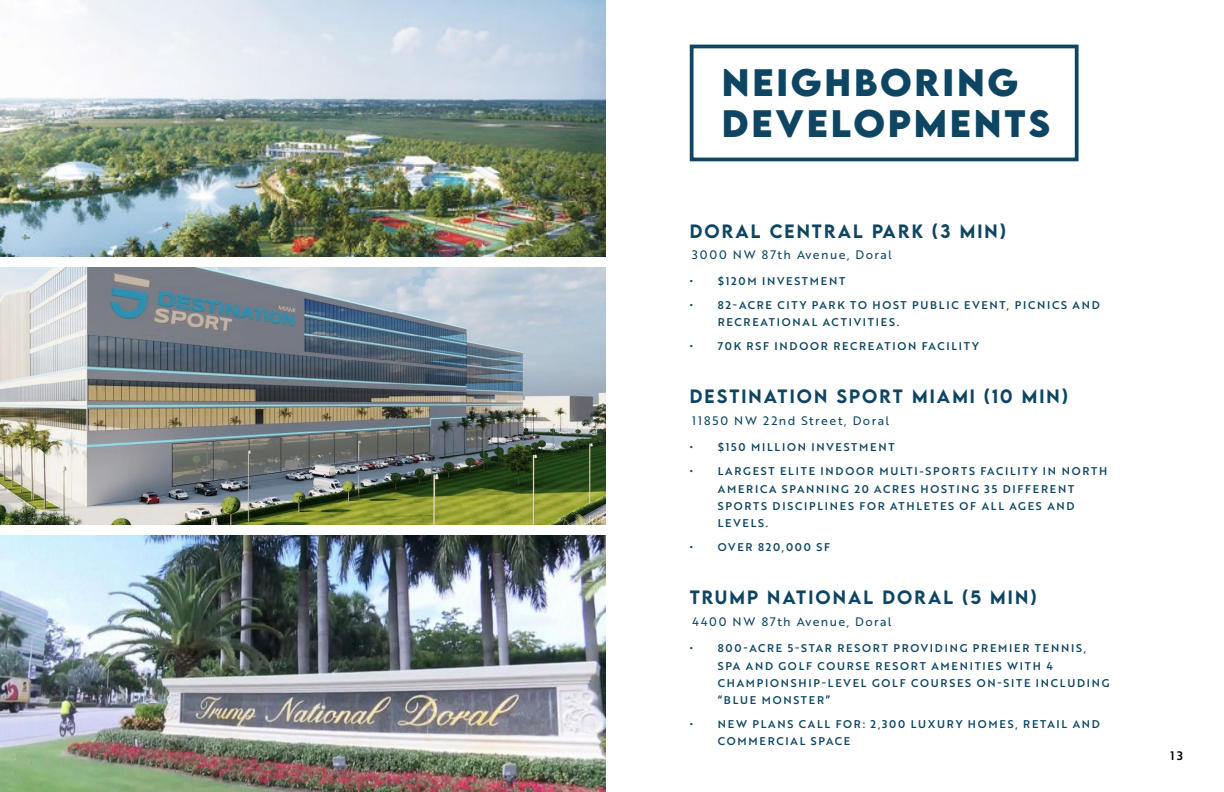
<style>
.page{position:relative;width:1224px;height:792px;background:#fff}
.page>*{position:absolute;margin:0;border:0;box-sizing:border-box;transform-origin:0 0}
.t1{font:700 34px/40.8px "LEMONMILK";letter-spacing:.08em;color:#0d4562}
.t2{font:500 17.2px "LEMONMILK";letter-spacing:.12em;color:#0d4562}
.t3{font:12px "Brother 1816 Regular";letter-spacing:.12em;color:#0d4562}
.t4{font:12px "Brother 1816 Medium";color:#000}
.t5{font:11px/17.2px "Brother 1816 Medium";letter-spacing:.16em;color:#0d4562}
</style>
<div class="page">
<img style="left:0;top:0;width:606px;height:256px">
<img style="left:0;top:268px;width:606px;height:256px">
<img style="left:0;top:536px;width:606px;height:256px">
<div style="left:690px;top:45px;width:389px;height:116px;border:4px solid #0d4562"></div>
<h1 class="t1" style="left:722px;top:62px;width:330px">NEIGHBORING<br>DEVELOPMENTS</h1>
<h2 class="t2" style="left:690px;top:220px;width:317px">DORAL CENTRAL PARK (3 MIN)</h2>
<p class="t3" style="left:692px;top:246px;width:201px">3000 NW 87th Avenue, Doral</p>
<p class="t5" style="left:690px;top:272px;width:157px">• $120M INVESTMENT</p>
<p class="t5" style="left:718px;top:296px;width:383px;text-indent:-28px">• 82-ACRE CITY PARK TO HOST PUBLIC EVENT, PICNICS AND<br>RECREATIONAL ACTIVITIES.</p>
<p class="t5" style="left:690px;top:337px;width:291px">• 70K RSF INDOOR RECREATION FACILITY</p>
<h2 class="t2" style="left:690px;top:385px;width:380px">DESTINATION SPORT MIAMI (10 MIN)</h2>
<p class="t3" style="left:692px;top:411px;width:199px">11850 NW 22nd Street, Doral</p>
<p class="t5" style="left:690px;top:438px;width:206px">• $150 MILLION INVESTMENT</p>
<p class="t5" style="left:718px;top:462px;width:391px;text-indent:-28px">• LARGEST ELITE INDOOR MULTI-SPORTS FACILITY IN NORTH AMERICA SPANNING 20 ACRES HOSTING 35 DIFFERENT SPORTS DISCIPLINES FOR ATHLETES OF ALL AGES AND LEVELS.</p>
<p class="t5" style="left:690px;top:538px;width:142px">• OVER 820,000 SF</p>
<h2 class="t2" style="left:690px;top:586px;width:348px">TRUMP NATIONAL DORAL (5 MIN)</h2>
<p class="t3" style="left:692px;top:612px;width:201px">4400 NW 87th Avenue, Doral</p>
<p class="t5" style="left:718px;top:639px;width:393px;text-indent:-28px">• 800-ACRE 5-STAR RESORT PROVIDING PREMIER TENNIS, SPA AND GOLF COURSE RESORT AMENITIES WITH 4<br>CHAMPIONSHIP-LEVEL GOLF COURSES ON-SITE INCLUDING “BLUE MONSTER”</p>
<p class="t5" style="left:718px;top:715px;width:384px;text-indent:-28px">• NEW PLANS CALL FOR: 2,300 LUXURY HOMES, RETAIL AND<br>COMMERCIAL SPACE</p>
<p class="t4" style="left:1171px;top:747px;width:14px">13</p>
</div>
